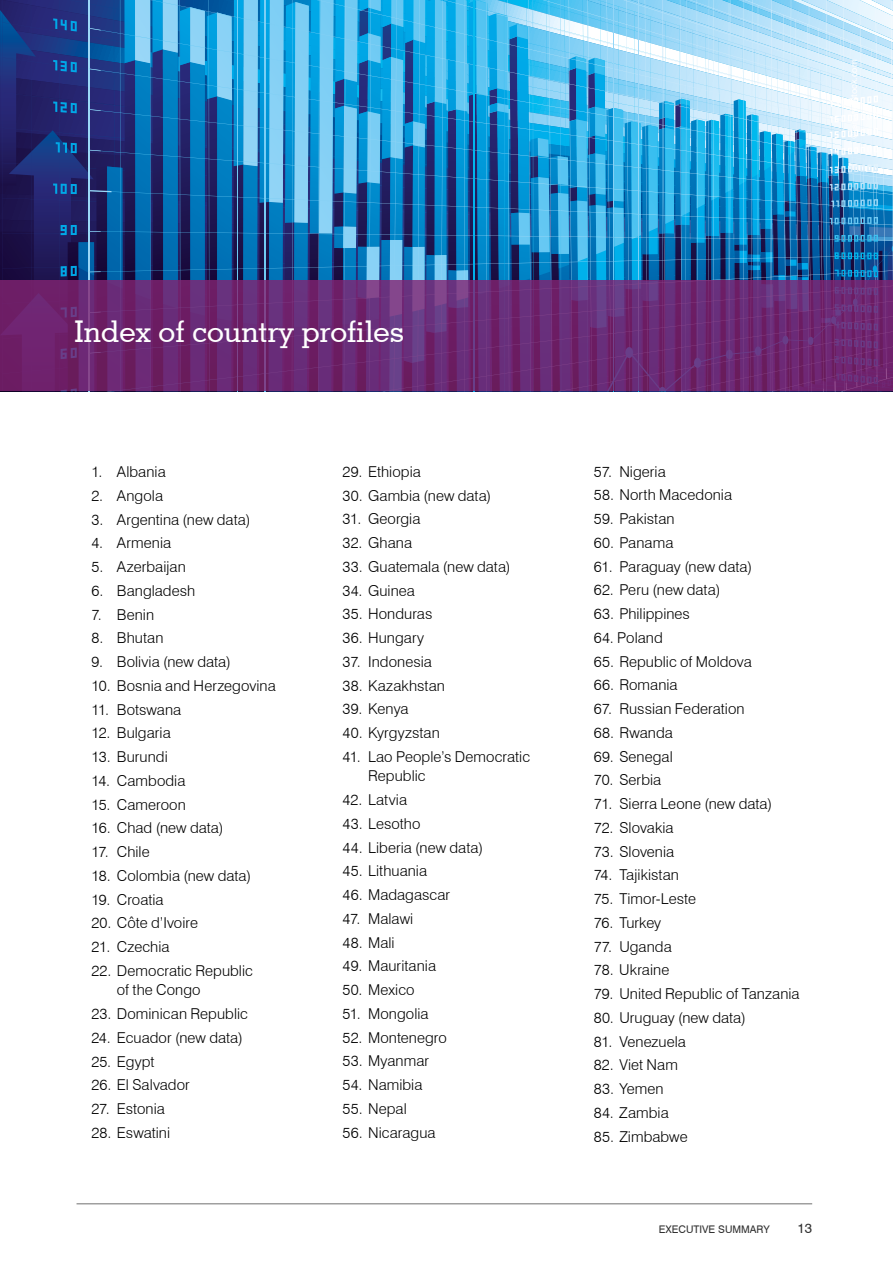
<style>
.page{position:relative;width:893px;height:1263px;background:#fff}
.page>*{position:absolute;margin:0;border:0;box-sizing:border-box;transform-origin:0 0}
.t1{font:500 30px "Geometric Slab 703 BT";color:#fff}
.t2{font:300 15px/19.5px "Swiss 721 BT";letter-spacing:.005em;color:#000}
.t3{font:13.5px "Swiss 721 BT";color:#303030}
.t4{font:10.5px "Swiss 721 BT";color:#303030}
</style>
<div class="page">
<hr style="left:77px;top:1203px;width:735px;height:1px;background:#706f6f">
<svg style="left:0;top:0;width:893px;height:392px;background:#3f8bc0"></svg>
<svg style="left:0;top:281px;width:893px;height:110px;background:#6b2973"></svg>
<h1 class="t1" style="left:74px;top:313px;width:331px">Index of country profiles</h1>
<p class="t2" style="left:91px;top:462px;width:76px">1. Albania</p>
<p class="t2" style="left:91px;top:486px;width:73px">2. Angola</p>
<p class="t2" style="left:91px;top:509px;width:161px">3. Argentina (new data)</p>
<p class="t2" style="left:91px;top:533px;width:81px">4. Armenia</p>
<p class="t2" style="left:91px;top:557px;width:96px">5. Azerbaijan</p>
<p class="t2" style="left:91px;top:581px;width:105px">6. Bangladesh</p>
<p class="t2" style="left:91px;top:604px;width:64px">7. Benin</p>
<p class="t2" style="left:91px;top:628px;width:74px">8. Bhutan</p>
<p class="t2" style="left:91px;top:652px;width:141px">9. Bolivia (new data)</p>
<p class="t2" style="left:91px;top:675px;width:186px">10. Bosnia and Herzegovina</p>
<p class="t2" style="left:91px;top:699px;width:91px">11. Botswana</p>
<p class="t2" style="left:91px;top:723px;width:81px">12. Bulgaria</p>
<p class="t2" style="left:91px;top:747px;width:78px">13. Burundi</p>
<p class="t2" style="left:91px;top:770px;width:95px">14. Cambodia</p>
<p class="t2" style="left:91px;top:794px;width:96px">15. Cameroon</p>
<p class="t2" style="left:91px;top:818px;width:134px">16. Chad (new data)</p>
<p class="t2" style="left:91px;top:842px;width:60px">17. Chile</p>
<p class="t2" style="left:91px;top:865px;width:161px">18. Colombia (new data)</p>
<p class="t2" style="left:91px;top:889px;width:74px">19. Croatia</p>
<p class="t2" style="left:91px;top:913px;width:108px">20. Côte d’Ivoire</p>
<p class="t2" style="left:91px;top:937px;width:80px">21. Czechia</p>
<p class="t2" style="left:117px;top:960px;width:138px;text-indent:-26px">22. Democratic Republic of the Congo</p>
<p class="t2" style="left:91px;top:1004px;width:158px">23. Dominican Republic</p>
<p class="t2" style="left:91px;top:1027px;width:153px">24. Ecuador (new data)</p>
<p class="t2" style="left:91px;top:1051px;width:65px">25. Egypt</p>
<p class="t2" style="left:91px;top:1075px;width:100px">26. El Salvador</p>
<p class="t2" style="left:91px;top:1099px;width:75px">27. Estonia</p>
<p class="t2" style="left:91px;top:1122px;width:80px">28. Eswatini</p>
<p class="t2" style="left:343px;top:462px;width:80px">29. Ethiopia</p>
<p class="t2" style="left:343px;top:485px;width:150px">30. Gambia (new data)</p>
<p class="t2" style="left:343px;top:509px;width:79px">31. Georgia</p>
<p class="t2" style="left:343px;top:533px;width:71px">32. Ghana</p>
<p class="t2" style="left:343px;top:557px;width:170px">33. Guatemala (new data)</p>
<p class="t2" style="left:343px;top:580px;width:74px">34. Guinea</p>
<p class="t2" style="left:343px;top:604px;width:91px">35. Honduras</p>
<p class="t2" style="left:343px;top:628px;width:83px">36. Hungary</p>
<p class="t2" style="left:343px;top:652px;width:91px">37. Indonesia</p>
<p class="t2" style="left:343px;top:675px;width:104px">38. Kazakhstan</p>
<p class="t2" style="left:343px;top:699px;width:67px">39. Kenya</p>
<p class="t2" style="left:343px;top:723px;width:99px">40. Kyrgyzstan</p>
<p class="t2" style="left:368px;top:747px;width:163px;text-indent:-25px">41. Lao People’s Democratic<br>Republic</p>
<p class="t2" style="left:343px;top:790px;width:66px">42. Latvia</p>
<p class="t2" style="left:343px;top:814px;width:79px">43. Lesotho</p>
<p class="t2" style="left:343px;top:837px;width:142px">44. Liberia (new data)</p>
<p class="t2" style="left:343px;top:861px;width:86px">45. Lithuania</p>
<p class="t2" style="left:343px;top:885px;width:109px">46. Madagascar</p>
<p class="t2" style="left:343px;top:908px;width:72px">47. Malawi</p>
<p class="t2" style="left:343px;top:932px;width:54px">48. Mali</p>
<p class="t2" style="left:343px;top:956px;width:95px">49. Mauritania</p>
<p class="t2" style="left:343px;top:980px;width:74px">50. Mexico</p>
<p class="t2" style="left:343px;top:1003px;width:87px">51. Mongolia</p>
<p class="t2" style="left:343px;top:1027px;width:106px">52. Montenegro</p>
<p class="t2" style="left:343px;top:1051px;width:88px">53. Myanmar</p>
<p class="t2" style="left:343px;top:1075px;width:81px">54. Namibia</p>
<p class="t2" style="left:343px;top:1098px;width:66px">55. Nepal</p>
<p class="t2" style="left:343px;top:1122px;width:94px">56. Nicaragua</p>
<p class="t2" style="left:594px;top:461px;width:73px">57. Nigeria</p>
<p class="t2" style="left:594px;top:485px;width:140px">58. North Macedonia</p>
<p class="t2" style="left:594px;top:509px;width:82px">59. Pakistan</p>
<p class="t2" style="left:594px;top:533px;width:81px">60. Panama</p>
<p class="t2" style="left:594px;top:556px;width:160px">61. Paraguay (new data)</p>
<p class="t2" style="left:594px;top:580px;width:128px">62. Peru (new data)</p>
<p class="t2" style="left:594px;top:604px;width:98px">63. Philippines</p>
<p class="t2" style="left:594px;top:628px;width:70px">64. Poland</p>
<p class="t2" style="left:594px;top:651px;width:160px">65. Republic of Moldova</p>
<p class="t2" style="left:594px;top:675px;width:85px">66. Romania</p>
<p class="t2" style="left:594px;top:699px;width:152px">67. Russian Federation</p>
<p class="t2" style="left:594px;top:723px;width:81px">68. Rwanda</p>
<p class="t2" style="left:594px;top:746px;width:81px">69. Senegal</p>
<p class="t2" style="left:594px;top:770px;width:69px">70. Serbia</p>
<p class="t2" style="left:594px;top:794px;width:180px">71. Sierra Leone (new data)</p>
<p class="t2" style="left:594px;top:818px;width:81px">72. Slovakia</p>
<p class="t2" style="left:594px;top:841px;width:82px">73. Slovenia</p>
<p class="t2" style="left:594px;top:865px;width:87px">74. Tajikistan</p>
<p class="t2" style="left:594px;top:889px;width:104px">75. Timor-Leste</p>
<p class="t2" style="left:594px;top:913px;width:69px">76. Turkey</p>
<p class="t2" style="left:594px;top:936px;width:79px">77. Uganda</p>
<p class="t2" style="left:594px;top:960px;width:77px">78. Ukraine</p>
<p class="t2" style="left:594px;top:984px;width:207px">79. United Republic of Tanzania</p>
<p class="t2" style="left:594px;top:1008px;width:154px">80. Uruguay (new data)</p>
<p class="t2" style="left:594px;top:1031px;width:94px">81. Venezuela</p>
<p class="t2" style="left:594px;top:1055px;width:86px">82. Viet Nam</p>
<p class="t2" style="left:594px;top:1079px;width:71px">83. Yemen</p>
<p class="t2" style="left:594px;top:1103px;width:76px">84. Zambia</p>
<p class="t2" style="left:594px;top:1126px;width:95px">85. Zimbabwe</p>
<p class="t4" style="left:659px;top:1223px;width:113px">EXECUTIVE SUMMARY</p>
<p class="t3" style="left:797px;top:1220px;width:16px">13</p>
</div>
